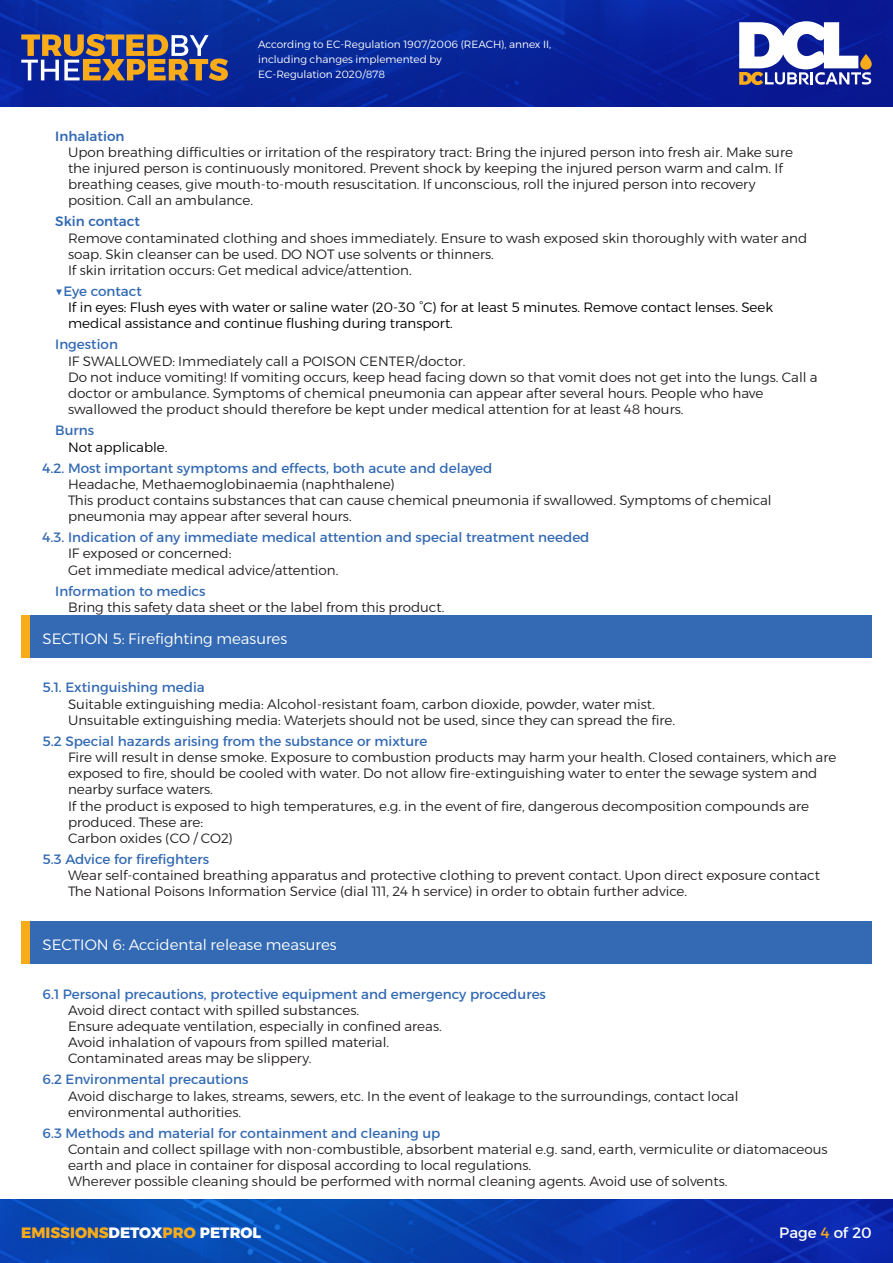
<style>
.page{position:relative;width:893px;height:1263px;background:#fff}
.page>*{position:absolute;margin:0;border:0;box-sizing:border-box;transform-origin:0 0}
.t1{font:300 15px "Alexandria";color:#fff}
.t2{font:800 15px "Alexandria";color:#faab19}
.t3{font:15px "Alexandria";color:#fff}
.t4{font:300 13.5px/16.2px "Alexandria";color:#231f20}
.t5{font:13.5px "Alexandria";color:#336ab3}
.t6{font:300 13.5px/16.2px "Alexandria";color:#000}
.t7{font:500 13.5px "Alexandria";color:#336ab3}
.t8{font:300 10.5px/15px "Alexandria";color:#fff}
.s1{color:#fff}
.s2{color:#faab19}
</style>
<div class="page">
<img style="left:0;top:0;width:893px;height:106px">
<img style="left:0;top:1199px;width:893px;height:64px">
<svg style="left:739px;top:21px;width:132px;height:64px"></svg>
<svg style="left:21px;top:34px;width:207px;height:47px;background:#7b6c70"></svg>
<div style="left:21px;top:615px;width:9px;height:43px;background:#faab19"></div>
<div style="left:30px;top:615px;width:842px;height:43px;background:#336ab3"></div>
<div style="left:21px;top:922px;width:9px;height:42px;background:#faab19"></div>
<div style="left:30px;top:922px;width:842px;height:42px;background:#336ab3"></div>
<p class="t8" style="left:258px;top:37px;width:294px">According to EC-Regulation 1907/2006 (REACH), annex II, including changes implemented by<br>EC-Regulation 2020/878</p>
<p class="t7" style="left:55px;top:128px;width:71px">Inhalation</p>
<p class="t4" style="left:68px;top:144px;width:726px">Upon breathing difficulties or irritation of the respiratory tract: Bring the injured person into fresh air. Make sure the injured person is continuously monitored. Prevent shock by keeping the injured person warm and calm. If breathing ceases, give mouth-to-mouth resuscitation. If unconscious, roll the injured person into recovery position. Call an ambulance.</p>
<p class="t7" style="left:55px;top:214px;width:86px">Skin contact</p>
<p class="t4" style="left:68px;top:230px;width:741px">Remove contaminated clothing and shoes immediately. Ensure to wash exposed skin thoroughly with water and soap. Skin cleanser can be used. DO NOT use solvents or thinners.<br>If skin irritation occurs: Get medical advice/attention.</p>
<p class="t5" style="left:55px;top:283px;width:88px">▼Eye contact</p>
<p class="t6" style="left:68px;top:299px;width:707px">If in eyes: Flush eyes with water or saline water (20-30 °C) for at least 5 minutes. Remove contact lenses. Seek medical assistance and continue flushing during transport.</p>
<p class="t5" style="left:55px;top:337px;width:64px">Ingestion</p>
<p class="t4" style="left:68px;top:353px;width:751px">IF SWALLOWED: Immediately call a POISON CENTER/doctor.<br>Do not induce vomiting! If vomiting occurs, keep head facing down so that vomit does not get into the lungs. Call a doctor or ambulance. Symptoms of chemical pneumonia can appear after several hours. People who have swallowed the product should therefore be kept under medical attention for at least 48 hours.</p>
<p class="t5" style="left:55px;top:423px;width:40px">Burns</p>
<p class="t6" style="left:68px;top:439px;width:101px">Not applicable.</p>
<p class="t5" style="left:43px;top:460px;width:451px">4.2. Most important symptoms and effects, both acute and delayed</p>
<p class="t4" style="left:68px;top:476px;width:705px">Headache, Methaemoglobinaemia (naphthalene)<br>This product contains substances that can cause chemical pneumonia if swallowed. Symptoms of chemical pneumonia may appear after several hours.</p>
<p class="t5" style="left:43px;top:530px;width:548px">4.3. Indication of any immediate medical attention and special treatment needed</p>
<p class="t4" style="left:68px;top:546px;width:272px">IF exposed or concerned:<br>Get immediate medical advice/attention.</p>
<p class="t5" style="left:55px;top:583px;width:152px">Information to medics</p>
<p class="t4" style="left:68px;top:599px;width:378px">Bring this safety data sheet or the label from this product.</p>
<p class="t1" style="left:43px;top:630px;width:246px">SECTION 5: Firefighting measures</p>
<p class="t5" style="left:43px;top:680px;width:164px">5.1. Extinguishing media</p>
<p class="t4" style="left:68px;top:696px;width:609px">Suitable extinguishing media: Alcohol-resistant foam, carbon dioxide, powder, water mist.<br>Unsuitable extinguishing media: Waterjets should not be used, since they can spread the fire.</p>
<p class="t5" style="left:43px;top:733px;width:386px">5.2 Special hazards arising from the substance or mixture</p>
<p class="t4" style="left:68px;top:749px;width:770px">Fire will result in dense smoke. Exposure to combustion products may harm your health. Closed containers, which are exposed to fire, should be cooled with water. Do not allow fire-extinguishing water to enter the sewage system and nearby surface waters.<br>If the product is exposed to high temperatures, e.g. in the event of fire, dangerous decomposition compounds are produced. These are:<br>Carbon oxides (CO / CO2)</p>
<p class="t5" style="left:43px;top:851px;width:168px">5.3 Advice for firefighters</p>
<p class="t4" style="left:68px;top:867px;width:753px">Wear self-contained breathing apparatus and protective clothing to prevent contact. Upon direct exposure contact<br>The National Poisons Information Service (dial 111, 24 h service) in order to obtain further advice.</p>
<p class="t1" style="left:43px;top:936px;width:296px">SECTION 6: Accidental release measures</p>
<p class="t5" style="left:43px;top:986px;width:505px">6.1 Personal precautions, protective equipment and emergency procedures</p>
<p class="t4" style="left:68px;top:1002px;width:375px">Avoid direct contact with spilled substances.<br>Ensure adequate ventilation, especially in confined areas.<br>Avoid inhalation of vapours from spilled material.<br>Contaminated areas may be slippery.</p>
<p class="t5" style="left:43px;top:1072px;width:207px">6.2 Environmental precautions</p>
<p class="t4" style="left:68px;top:1088px;width:672px">Avoid discharge to lakes, streams, sewers, etc. In the event of leakage to the surroundings, contact local environmental authorities.</p>
<p class="t5" style="left:43px;top:1125px;width:399px">6.3 Methods and material for containment and cleaning up</p>
<p class="t4" style="left:68px;top:1141px;width:761px">Contain and collect spillage with non-combustible, absorbent material e.g. sand, earth, vermiculite or diatomaceous earth and place in container for disposal according to local regulations.<br>Wherever possible cleaning should be performed with normal cleaning agents. Avoid use of solvents.</p>
<p class="t2" style="left:21px;top:1224px;width:241px">EMISSIONS<span class="s1">DETOX</span>PRO <span class="s1">PETROL</span></p>
<p class="t3" style="left:779px;top:1224px;width:94px">Page <span class="s2">4</span> of 20</p>
</div>
